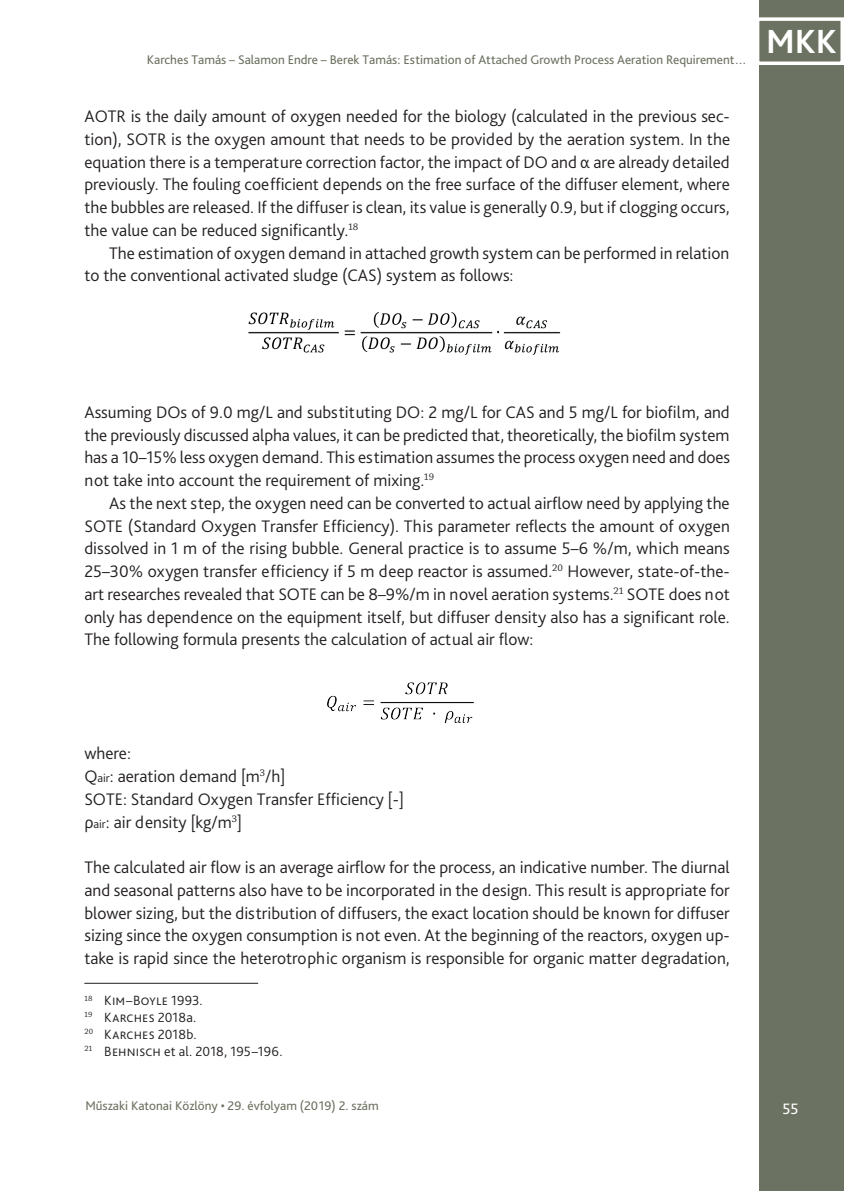
<style>
.page{position:relative;width:844px;height:1191px;background:#fff}
.page>*{position:absolute;margin:0;border:0;box-sizing:border-box;transform-origin:0 0}
.t1{font:700 35px "Bliss Pro";color:#fff}
.Szöveg_1st___3_mm{font:300 17.5px/22.8px "Bliss Pro";color:#231f20;text-align:justify}
.Szöveg{font:300 17.5px/22.8px "Bliss Pro";color:#231f20}
.Szöveg_1st{font:300 17.5px/22.8px "Bliss Pro";color:#231f20;text-align:justify}
.t2{font:15.75px "Bliss Pro";color:#fff}
.Lábjegyzet{font:300 14px "Bliss Pro";letter-spacing:.01em;color:#231f20}
.t3{font:13.12px "Bliss Pro";color:#6c7261}
.s1{font-size:12.25px}
</style>
<div class="page">
<div style="left:759px;top:0;width:84px;height:1191px;background:#6c7261"></div>
<div style="left:755px;top:17px;width:88px;height:48px;border:4px solid #fff"></div>
<img style="left:248px;top:312px;width:313px;height:43px">
<img style="left:327px;top:682px;width:147px;height:42px">
<hr style="left:84px;top:982px;width:174px;height:1px;background:#231f20">
<p class="t3" style="left:147px;top:51px;width:601px">Karches Tamás – Salamon Endre – Berek Tamás: Estimation of Attached Growth Process Aeration Requirement…</p>
<p class="Szöveg_1st___3_mm" style="left:84px;top:104px;width:647px">AOTR is the daily amount of oxygen needed for the biology (calculated in the previous sec&shy;tion), SOTR is the oxygen amount that needs to be provided by the aeration system. In the equation there is a temperature correction factor, the impact of DO and α are already detailed previously. The fouling coefficient depends on the free surface of the diffuser element, where the bubbles are released. If the diffuser is clean, its value is generally 0.9, but if clogging occurs, the value can be reduced significantly.<sup>18</sup></p>
<p class="Szöveg" style="left:84px;top:241px;width:646px;text-indent:25px">The estimation of oxygen demand in attached growth system can be performed in relation to the conventional activated sludge (CAS) system as follows:</p>
<h1 class="t1" style="left:765px;top:20px;width:72px">MKK</h1>
<p class="Szöveg_1st" style="left:84px;top:400px;width:647px">Assuming DOs of 9.0 mg/L and substituting DO: 2 mg/L for CAS and 5 mg/L for biofilm, and the previously discussed alpha values, it can be predicted that, theoretically, the biofilm system has a 10–15% less oxygen demand. This estimation assumes the process oxygen need and does not take into account the requirement of mixing.<sup>19</sup></p>
<p class="Szöveg" style="left:84px;top:491px;width:646px;text-align:justify;text-indent:25px">As the next step, the oxygen need can be converted to actual airflow need by applying the SOTE (Standard Oxygen Transfer Efficiency). This parameter reflects the amount of oxygen dissolved in 1 m of the rising bubble. General practice is to assume 5–6 %/m, which means 25–30% oxygen transfer efficiency if 5 m deep reactor is assumed.<sup>20</sup> However, state-of-the&shy;art researches revealed that SOTE can be 8–9%/m in novel aeration systems.<sup>21</sup> SOTE does not only has dependence on the equipment itself, but diffuser density also has a significant role.<br>The following formula presents the calculation of actual air flow:</p>
<p class="Szöveg" style="left:84px;top:741px;width:48px">where:</p>
<p class="Szöveg" style="left:84px;top:764px;width:202px">Q<span class="s1">air</span>: aeration demand [m<sup>3</sup>/h]</p>
<p class="Szöveg" style="left:84px;top:787px;width:321px">SOTE: Standard Oxygen Transfer Efficiency [-]</p>
<p class="Szöveg" style="left:84px;top:810px;width:159px">ρ<span class="s1">air</span>: air density [kg/m<sup>3</sup>]</p>
<p class="Szöveg_1st___3_mm" style="left:84px;top:855px;width:646px">The calculated air flow is an average airflow for the process, an indicative number. The diurnal and seasonal patterns also have to be incorporated in the design. This result is appropriate for blower sizing, but the distribution of diffusers, the exact location should be known for diffuser sizing since the oxygen consumption is not even. At the beginning of the reactors, oxygen up&shy;take is rapid since the heterotrophic organism is responsible for organic matter degradation,</p>
<p class="Lábjegyzet" style="left:84px;top:992px;width:120px"><sup>18</sup> Kim–Boyle 1993.</p>
<p class="Lábjegyzet" style="left:84px;top:1008px;width:113px"><sup>19</sup> Karches 2018a.</p>
<p class="Lábjegyzet" style="left:84px;top:1025px;width:114px"><sup>20</sup> Karches 2018b.</p>
<p class="Lábjegyzet" style="left:84px;top:1042px;width:200px"><sup>21</sup> Behnisch et al. 2018, 195–196.</p>
<p class="t3" style="left:85px;top:1098px;width:295px">Műszaki Katonai Közlöny • 29. évfolyam (2019) 2. szám</p>
<p class="t2" style="left:782px;top:1098px;width:18px">55</p>
</div>
